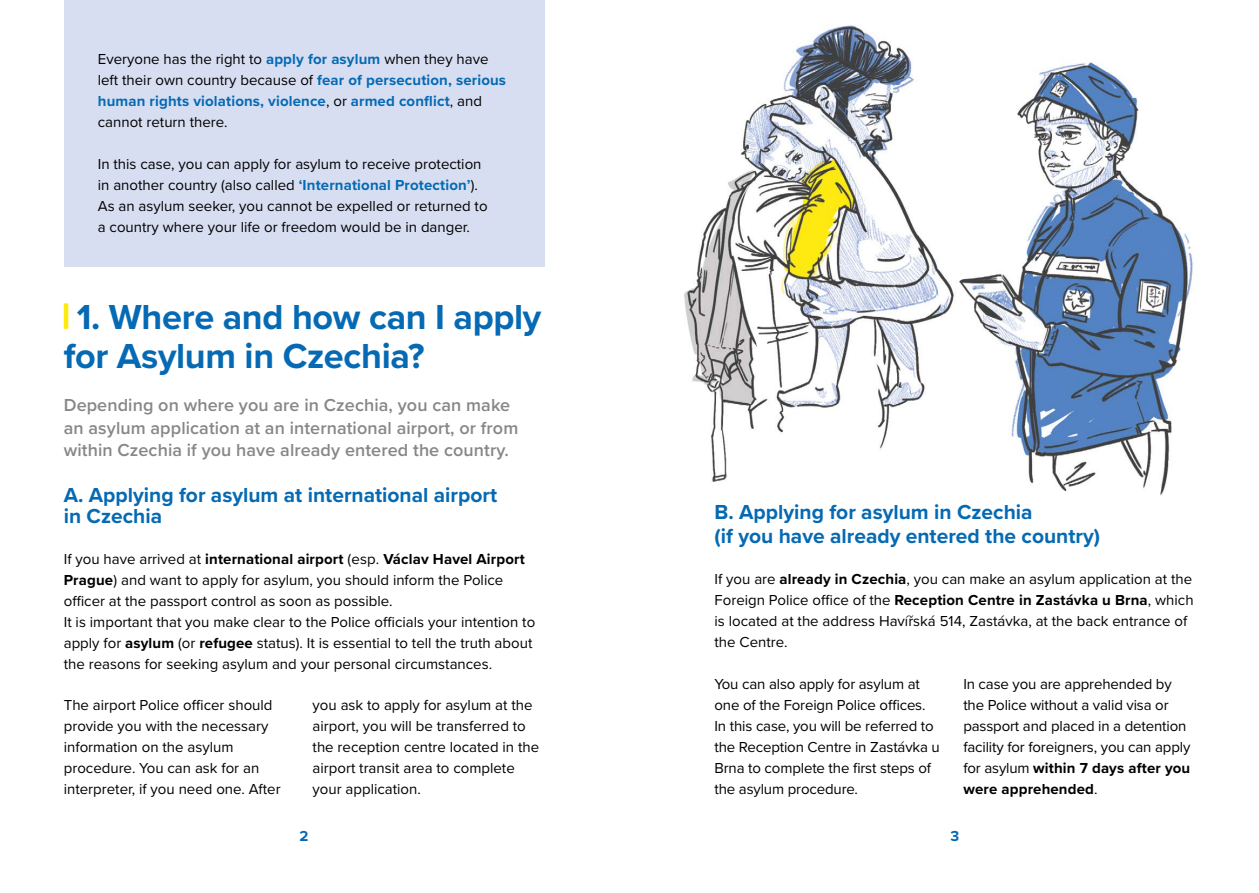
<style>
.page{position:relative;width:1259px;height:893px;background:#fff}
.page>*{position:absolute;margin:0;border:0;box-sizing:border-box;transform-origin:0 0}
.t1{font:700 36px/39px "Proxima Nova";letter-spacing:-.01em;color:#056ab3}
.t2{font:700 21px/24px "Proxima Nova";color:#056ab3}
.t3{font:600 18px/22.5px "Proxima Nova";letter-spacing:.005em;color:#898686}
.t4{font:15px/21px "Proxima Nova";color:#000}
.t5{font:700 15px "Proxima Nova";color:#056ab3}
.s1{font-weight:700;color:#056ab3}
.s2{font-weight:700}
</style>
<div class="page">
<img style="left:684px;top:25px;width:509px;height:470px">
<div style="left:64px;top:0;width:480px;height:266px;background:#d8def2"></div>
<hr style="left:64px;top:303px;width:4px;height:26px;background:#feea0f">
<p class="t4" style="left:98px;top:48px;width:410px">Everyone has the right to <span class="s1">apply for asylum</span> when they have left their own country because of <span class="s1">fear of persecution, serious human rights violations, violence</span>, or <span class="s1">armed conflict</span>, and cannot return there.</p>
<p class="t4" style="left:98px;top:153px;width:391px">In this case, you can apply for asylum to receive protection in another country (also called <span class="s1">‘International Protection’</span>).<br>As an asylum seeker, you cannot be expelled or returned to a country where your life or freedom would be in danger.</p>
<h1 class="t1" style="left:64px;top:296px;width:479px;text-indent:13px">1. Where and how can I apply for Asylum in Czechia?</h1>
<p class="t3" style="left:64px;top:393px;width:456px">Depending on where you are in Czechia, you can make an asylum application at an international airport, or from within Czechia if you have already entered the country.</p>
<h2 class="t2" style="left:64px;top:484px;width:435px;line-height:21px">A. Applying for asylum at international airport in Czechia</h2>
<p class="t4" style="left:64px;top:548px;width:473px">If you have arrived at <span class="s2">international airport</span> (esp. <span class="s2">Václav Havel Airport Prague</span>) and want to apply for asylum, you should inform the Police officer at the passport control as soon as possible.<br>It is important that you make clear to the Police officials your intention to apply for <span class="s2">asylum</span> (or <span class="s2">refugee</span> status). It is essential to tell the truth about the reasons for seeking asylum and your personal circumstances.</p>
<p class="t4" style="left:64px;top:694px;width:218px">The airport Police officer should provide you with the necessary information on the asylum procedure. You can ask for an interpreter, if you need one. After</p>
<p class="t4" style="left:313px;top:694px;width:228px">you ask to apply for asylum at the airport, you will be transferred to the reception centre located in the airport transit area to complete your application.</p>
<h2 class="t2" style="left:714px;top:499px;width:387px">B. Applying for asylum in Czechia<br>(if you have already entered the country)</h2>
<p class="t4" style="left:714px;top:568px;width:480px">If you are <span class="s2">already in Czechia</span>, you can make an asylum application at the Foreign Police office of the <span class="s2">Reception Centre in Zastávka u Brna</span>, which is located at the address Havířská 514, Zastávka, at the back entrance of the Centre.</p>
<p class="t4" style="left:714px;top:673px;width:227px">You can also apply for asylum at one of the Foreign Police offices.<br>In this case, you will be referred to the Reception Centre in Zastávka u<br>Brna to complete the first steps of the asylum procedure.</p>
<p class="t4" style="left:963px;top:673px;width:228px">In case you are apprehended by the Police without a valid visa or passport and placed in a detention facility for foreigners, you can apply for asylum <span class="s2">within 7 days after you were apprehended</span>.</p>
<p class="t5" style="left:300px;top:825px;width:10px">2</p>
<p class="t5" style="left:950px;top:825px;width:10px">3</p>
</div>
